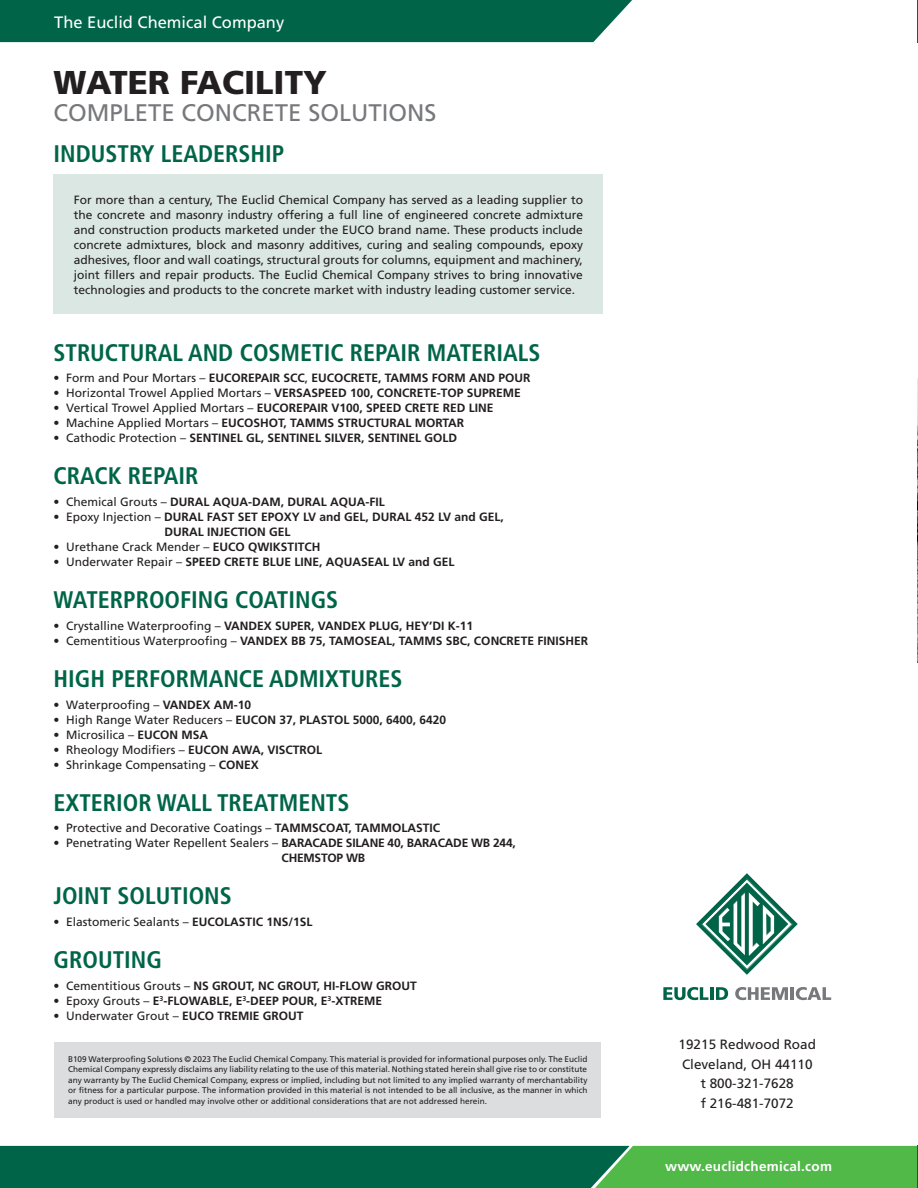
<style>
.page{position:relative;width:918px;height:1188px;background:#fff}
.page>*{position:absolute;margin:0;border:0;box-sizing:border-box;transform-origin:0 0}
.t1{font:900 33px "Frutiger LT Std";color:#231f20}
.t2{font:700 condensed 24px "Frutiger LT Std";color:#006548}
.t3{font:24px "Frutiger LT Std";color:#76787b}
.t4{font:16.5px "Frutiger LT Std";color:#fff}
.t5{font:13.5px "Frutiger LT Std";color:#231f20}
.t6{font:700 13.5px "Frutiger LT Std";letter-spacing:.02em;color:#fff}
.t7{font:12px/15px "Frutiger LT Std";color:#231f20;text-align:justify}
.t8{font:700 12px "Frutiger LT Std";color:#231f20}
.t9{font:700 12px/15px "Frutiger LT Std";letter-spacing:-.02em;color:#231f20}
.t10{font:8.25px/10.5px "Frutiger LT Std";color:#231f20;text-align:justify}
.s1{font-weight:400}
.s2{font-weight:700}
</style>
<div class="page">
<hr style="left:917px;top:0;width:1px;height:42px;background:#006548">
<div style="left:0;top:0;width:632px;height:42px;background:#006548"></div>
<svg style="left:0;top:1146px;width:918px;height:42px;background:#1b8148"></svg>
<img style="left:917px;top:378px;width:1px;height:284px">
<svg style="left:696px;top:873px;width:102px;height:102px"></svg>
<svg style="left:663px;top:987px;width:65px;height:13px"></svg>
<svg style="left:735px;top:987px;width:53px;height:13px"></svg>
<hr style="left:790px;top:987px;width:4px;height:13px;background:#76787b">
<svg style="left:796px;top:987px;width:35px;height:13px"></svg>
<div style="left:55px;top:1042px;width:546px;height:75px;background:#dcdddf"></div>
<div style="left:54px;top:174px;width:549px;height:140px;background:#dbe7e2"></div>
<p class="t4" style="left:54px;top:12px;width:232px">The Euclid Chemical Company</p>
<p class="t1" style="left:54px;top:62px;width:275px">WATER FACILITY</p>
<p class="t3" style="left:54px;top:99px;width:384px">COMPLETE CONCRETE SOLUTIONS</p>
<p class="t2" style="left:54px;top:139px;width:232px">INDUSTRY LEADERSHIP</p>
<p class="t7" style="left:74px;top:192px;width:511px">For more than a century, The Euclid Chemical Company has served as a leading supplier to the concrete and masonry industry offering a full line of engineered concrete admixture and construction products marketed under the EUCO brand name. These products include concrete admixtures, block and masonry additives, curing and sealing compounds, epoxy adhesives, floor and wall coatings, structural grouts for columns, equipment and machinery, joint fillers and repair products. The Euclid Chemical Company strives to bring innovative technologies and products to the concrete market with industry leading customer service.</p>
<p class="t2" style="left:54px;top:338px;width:489px">STRUCTURAL AND COSMETIC REPAIR MATERIALS</p>
<p class="t8" style="left:54px;top:371px;width:478px"><span class="s1">• Form and Pour Mortars –</span> EUCOREPAIR SCC<span class="s1">,</span> EUCOCRETE, TAMMS FORM AND POUR</p>
<p class="t8" style="left:54px;top:386px;width:469px"><span class="s1">• Horizontal Trowel Applied Mortars –</span> VERSASPEED 100, CONCRETE-TOP SUPREME</p>
<p class="t8" style="left:54px;top:401px;width:441px"><span class="s1">• Vertical Trowel Applied Mortars –</span> EUCOREPAIR V100, SPEED CRETE RED LINE</p>
<p class="t8" style="left:54px;top:416px;width:412px"><span class="s1">• Machine Applied Mortars –</span> EUCOSHOT, TAMMS STRUCTURAL MORTAR</p>
<p class="t8" style="left:54px;top:431px;width:405px"><span class="s1">• Cathodic Protection –</span> SENTINEL GL, SENTINEL SILVER, SENTINEL GOLD</p>
<p class="t2" style="left:54px;top:462px;width:146px">CRACK REPAIR</p>
<p class="t8" style="left:54px;top:495px;width:333px"><span class="s1">• Chemical Grouts –</span> DURAL AQUA-DAM, DURAL AQUA-FIL</p>
<p class="t8" style="left:54px;top:510px;width:452px"><span class="s1">• Epoxy Injection –</span> DURAL FAST SET EPOXY LV and GEL, DURAL 452 LV and GEL,</p>
<p class="t8" style="left:165px;top:525px;width:128px">DURAL INJECTION GEL</p>
<p class="t7" style="left:54px;top:539px;width:268px">• Urethane Crack Mender – <span class="s2">EUCO QWIKSTITCH</span></p>
<p class="t8" style="left:54px;top:555px;width:403px"><span class="s1">• Underwater Repair –</span> SPEED CRETE BLUE LINE, AQUASEAL LV and GEL</p>
<p class="t2" style="left:54px;top:585px;width:286px">WATERPROOFING COATINGS</p>
<p class="t8" style="left:54px;top:618px;width:421px"><span class="s1">• Crystalline Waterproofing –</span> VANDEX SUPER, VANDEX PLUG, HEY’DI K-11</p>
<p class="t8" style="left:54px;top:633px;width:536px"><span class="s1">• Cementitious Waterproofing –</span> VANDEX BB 75, TAMOSEAL, TAMMS SBC, CONCRETE FINISHER</p>
<p class="t2" style="left:54px;top:664px;width:350px">HIGH PERFORMANCE ADMIXTURES</p>
<p class="t7" style="left:54px;top:697px;width:199px">• Waterproofing – <span class="s2">VANDEX AM-10</span></p>
<p class="t8" style="left:54px;top:712px;width:394px"><span class="s1">• High Range Water Reducers –</span> EUCON 37, PLASTOL 5000, 6400, 6420</p>
<p class="t7" style="left:54px;top:727px;width:156px">• Microsilica – <span class="s2">EUCON MSA</span></p>
<p class="t7" style="left:54px;top:742px;width:270px">• Rheology Modifiers – <span class="s2">EUCON AWA, VISCTROL</span></p>
<p class="t7" style="left:54px;top:757px;width:207px">• Shrinkage Compensating – <span class="s2">CONEX</span></p>
<p class="t2" style="left:54px;top:788px;width:297px">EXTERIOR WALL TREATMENTS</p>
<p class="t7" style="left:54px;top:821px;width:388px">• Protective and Decorative Coatings – <span class="s2">TAMMSCOAT, TAMMOLASTIC</span></p>
<p class="t9" style="left:282px;top:836px;width:236px;text-indent:-228px"><span class="s1">• Penetrating Water Repellent Sealers –</span> BARACADE SILANE 40, BARACADE WB 244,<br>CHEMSTOP WB</p>
<p class="t2" style="left:54px;top:882px;width:180px">JOINT SOLUTIONS</p>
<p class="t7" style="left:54px;top:914px;width:260px">• Elastomeric Sealants – <span class="s2">EUCOLASTIC 1NS/1SL</span></p>
<p class="t2" style="left:54px;top:945px;width:110px">GROUTING</p>
<p class="t8" style="left:54px;top:978px;width:365px"><span class="s1">• Cementitious Grouts –</span> NS GROUT, NC GROUT, HI-FLOW GROUT</p>
<p class="t8" style="left:54px;top:993px;width:330px"><span class="s1">• Epoxy Grouts –</span> E<sup>3</sup>-FLOWABLE, E<sup>3</sup>-DEEP POUR, E<sup>3</sup>-XTREME</p>
<p class="t7" style="left:54px;top:1008px;width:252px">• Underwater Grout – <span class="s2">EUCO TREMIE GROUT</span></p>
<p class="t10" style="left:68px;top:1054px;width:521px">B109 Waterproofing Solutions © 2023 The Euclid Chemical Company. This material is provided for informational purposes only. The Euclid Chemical Company expressly disclaims any liability relating to the use of this material. Nothing stated herein shall give rise to or constitute any warranty by The Euclid Chemical Company, express or implied, including but not limited to any implied warranty of merchantability or fitness for a particular purpose. The information provided in this material is not intended to be all inclusive, as the manner in which any product is used or handled may involve other or additional considerations that are not addressed herein.</p>
<p class="t5" style="left:679px;top:1036px;width:139px">19215 Redwood Road</p>
<p class="t5" style="left:682px;top:1056px;width:132px">Cleveland, OH 44110</p>
<p class="t5" style="left:701px;top:1075px;width:95px">t 800-321-7628</p>
<p class="t5" style="left:701px;top:1095px;width:95px">f 216-481-7072</p>
<p class="t6" style="left:665px;top:1159px;width:168px">www.euclidchemical.com</p>
</div>
